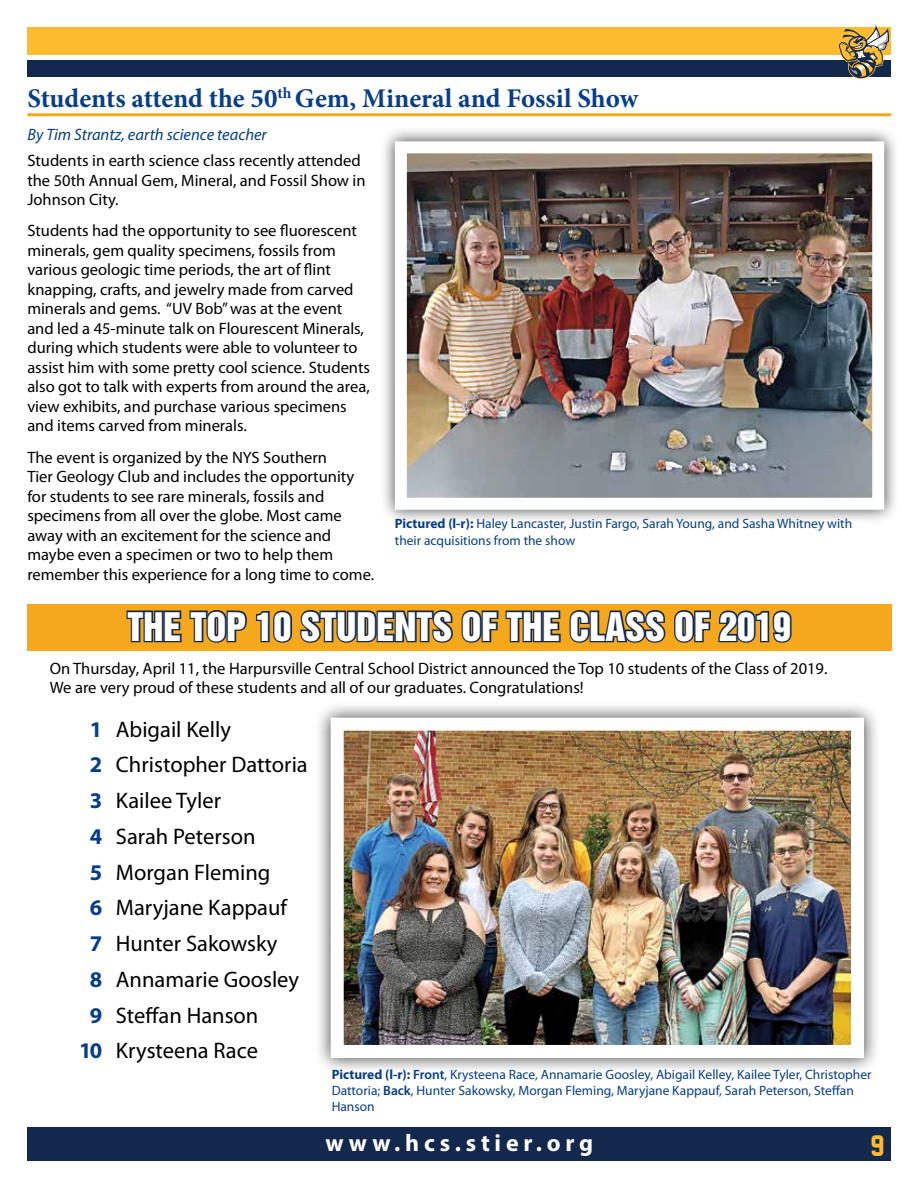
<style>
.page{position:relative;width:918px;height:1188px;background:#fff}
.page>*{position:absolute;margin:0;border:0;box-sizing:border-box;transform-origin:0 0}
.t1{font:36px "Helvetica Inserat LT Std";color:#fff}
.t2{font:700 27px "Minion Pro";color:#063e89}
.t3{font:27px "Face Off M54";color:#fdbb30}
.t4{font:700 24px "Myriad Pro";letter-spacing:.2em;color:#fff}
.t5{font:22.5px "Myriad Pro";color:#000}
.t6{font:16.5px/19.5px "Myriad Pro";color:#000}
.t7{font:italic 16.5px "Myriad Pro";color:#063e89}
.t8{font:13.5px/16.2px "Myriad Pro";color:#063e89}
.s1{font-weight:700}
.s2{font-weight:700;color:#063e89}
.s3{font-weight:600}
</style>
<div class="page">
<div style="left:27px;top:27px;width:864px;height:28px;background:#fdbb30"></div>
<div style="left:27px;top:60px;width:864px;height:17px;background:#12284c"></div>
<div style="left:27px;top:1128px;width:864px;height:33px;background:#12284c"></div>
<svg style="left:839px;top:24px;width:51px;height:55px"></svg>
<div style="left:27px;top:604px;width:864px;height:47px;background:#f5a81c"></div>
<svg style="left:126px;top:610px;width:121px;height:33px"></svg>
<svg style="left:255px;top:610px;width:198px;height:33px"></svg>
<svg style="left:461px;top:610px;width:100px;height:33px"></svg>
<svg style="left:569px;top:610px;width:97px;height:33px"></svg>
<svg style="left:674px;top:610px;width:118px;height:33px"></svg>
<hr style="left:27px;top:113px;width:864px;height:3px;background:#f5a81c">
<div style="left:380px;top:126px;width:520px;height:399px;background:#000;opacity:.75"></div>
<img style="left:408px;top:154px;width:463px;height:343px">
<div style="left:395px;top:141px;width:489px;height:369px;border:12px solid #fff"></div>
<div style="left:314px;top:701px;width:566px;height:373px;background:#000;opacity:.75"></div>
<img style="left:345px;top:732px;width:505px;height:312px">
<div style="left:331px;top:718px;width:533px;height:340px;border:13px solid #fff"></div>
<h2 class="t2" style="left:27px;top:79px;width:612px">Students attend the 50<sup>th</sup> Gem, Mineral and Fossil Show</h2>
<p class="t7" style="left:27px;top:124px;width:241px">By Tim Strantz, earth science teacher</p>
<p class="t6" style="left:27px;top:151px;width:340px">Students in earth science class recently attended the 50th Annual Gem, Mineral, and Fossil Show in<br>Johnson City.</p>
<p class="t6" style="left:27px;top:221px;width:344px">Students had the opportunity to see fluorescent minerals, gem quality specimens, fossils from various geologic time periods, the art of flint knapping, crafts, and jewelry made from carved minerals and gems. “UV Bob” was at the event and led a 45-minute talk on Flourescent Minerals, during which students were able to volunteer to assist him with some pretty cool science. Students also got to talk with experts from around the area, view exhibits, and purchase various specimens and items carved from minerals.</p>
<p class="t6" style="left:27px;top:447px;width:348px">The event is organized by the NYS Southern<br>Tier Geology Club and includes the opportunity for students to see rare minerals, fossils and specimens from all over the globe. Most came away with an excitement for the science and maybe even a specimen or two to help them remember this experience for a long time to come.</p>
<p class="t8" style="left:395px;top:516px;width:459px"><span class="s1">Pictured (l-r):</span> Haley Lancaster, Justin Fargo, Sarah Young, and Sasha Whitney with their acquisitions from the show</p>
<h1 class="t1" style="left:128px;top:605px;width:665px">THE TOP 10 STUDENTS OF THE CLASS OF 2019</h1>
<p class="t6" style="left:50px;top:658px;width:779px">On Thursday, April 11, the Harpursville Central School District announced the Top 10 students of the Class of 2019.<br>We are very proud of these students and all of our graduates. Congratulations!</p>
<h3 class="t5" style="left:90px;top:715px;width:143px"><span class="s2">1</span> Abigail Kelly</h3>
<h3 class="t5" style="left:90px;top:751px;width:219px"><span class="s2">2</span> Christopher Dattoria</h3>
<h3 class="t5" style="left:90px;top:787px;width:133px"><span class="s2">3</span> Kailee Tyler</h3>
<h3 class="t5" style="left:90px;top:822px;width:167px"><span class="s2">4</span> Sarah Peterson</h3>
<h3 class="t5" style="left:90px;top:858px;width:182px"><span class="s2">5</span> Morgan Fleming</h3>
<h3 class="t5" style="left:90px;top:894px;width:199px"><span class="s2">6</span> Maryjane Kappauf</h3>
<h3 class="t5" style="left:90px;top:930px;width:189px"><span class="s2">7</span> Hunter Sakowsky</h3>
<h3 class="t5" style="left:90px;top:965px;width:211px"><span class="s2">8</span> Annamarie Goosley</h3>
<h3 class="t5" style="left:90px;top:1001px;width:170px"><span class="s2">9</span> Steffan Hanson</h3>
<h3 class="t5" style="left:79px;top:1037px;width:180px"><span class="s2">10</span> Krysteena Race</h3>
<p class="t8" style="left:332px;top:1066px;width:541px"><span class="s1">Pictured (l-r):</span> <span class="s3">Front</span>, Krysteena Race, Annamarie Goosley, Abigail Kelley, Kailee Tyler, Christopher<br>Dattoria; <span class="s3">Back</span>, Hunter Sakowsky, Morgan Fleming, Maryjane Kappauf, Sarah Peterson, Steffan<br>Hanson</p>
<h3 class="t4" style="left:325px;top:1127px;width:269px">www.hcs.stier.org</h3>
<h2 class="t3" style="left:871px;top:1131px;width:15px">9</h2>
</div>
